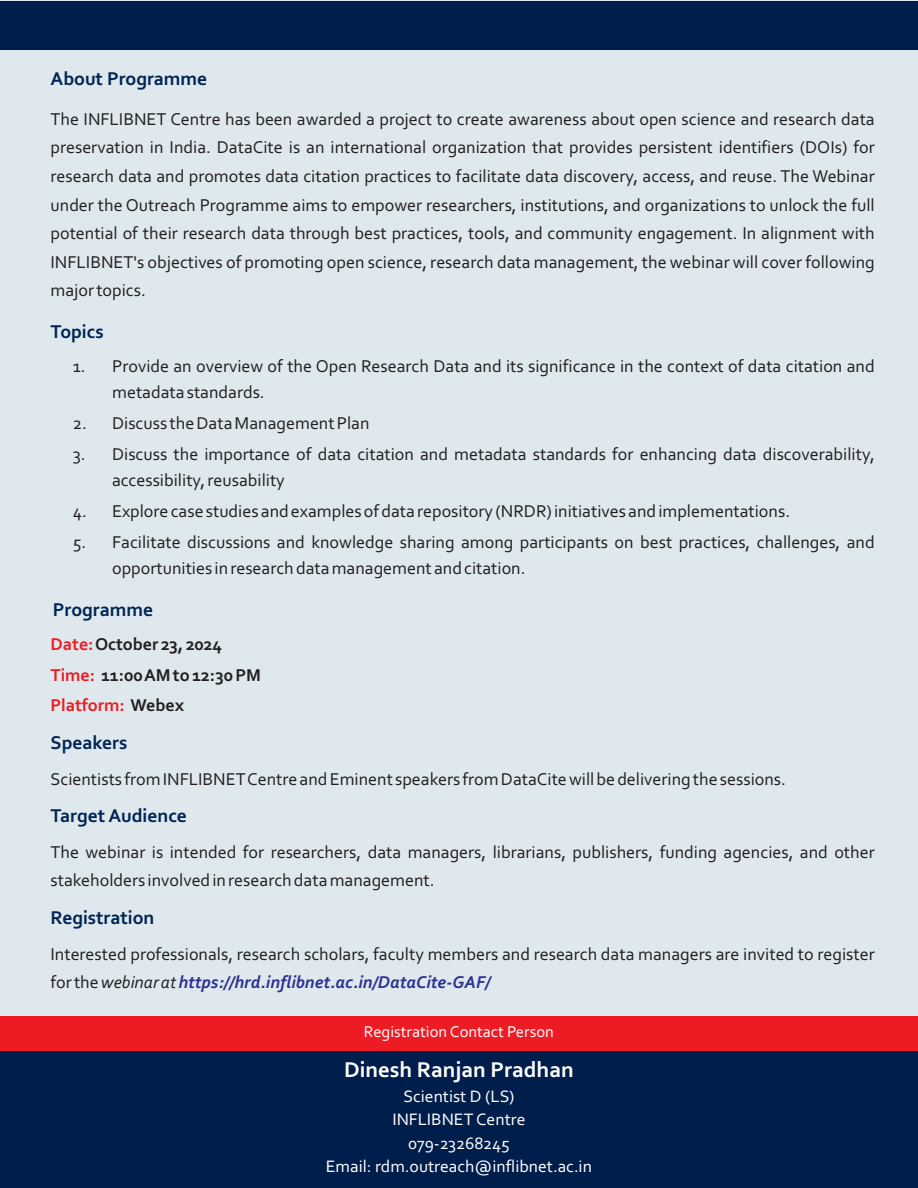
<style>
.page{position:relative;width:918px;height:1188px;background:#dfe9ed}
.page>*{position:absolute;margin:0;border:0;box-sizing:border-box;transform-origin:0 0}
.t1{font:700 22.5px "Corbel";color:#fff}
.t2{font:700 19.5px "Corbel";color:#002454}
.t3{font:18px/28.5px "Corbel";color:#231f20}
.t4{font:700 18px/30.8px "Corbel";color:#231f20}
.t5{font:17.4px/23.4px "Corbel";color:#fff;text-align:center}
.t6{font:16.5px "Corbel";color:#fff}
.s1{color:#ed1c24}
.s2{font-style:italic}
.s3{font-weight:700;font-style:italic;color:#2e3092}
</style>
<div class="page">
<div style="left:0;top:1049px;width:918px;height:139px;background:#001e4c"></div>
<div style="left:0;top:1016px;width:918px;height:35px;background:#ed1c24"></div>
<div style="left:0;top:1px;width:918px;height:48px;background:#001e4c"></div>
<p class="t2" style="left:51px;top:70px;width:158px">About Programme</p>
<p class="t3" style="left:51px;top:106px;width:826px;text-align:justify">The INFLIBNET Centre has been awarded a project to create awareness about open science and research data preservation in India. DataCite is an international organization that provides persistent identifiers (DOIs) for research data and promotes data citation practices to facilitate data discovery, access, and reuse. The Webinar under the Outreach Programme aims to empower researchers, institutions, and organizations to unlock the full potential of their research data through best practices, tools, and community engagement. In alignment with INFLIBNET's objectives of promoting open science, research data management, the webinar will cover following major topics.</p>
<p class="t2" style="left:51px;top:324px;width:55px">Topics</p>
<p class="t3" style="left:112px;top:354px;width:764px;line-height:26.4px;text-indent:-39px">1. Provide an overview of the Open Research Data and its significance in the context of data citation and metadata standards.</p>
<p class="t3" style="left:73px;top:410px;width:298px">2. Discuss the Data Management Plan</p>
<p class="t3" style="left:112px;top:442px;width:764px;line-height:26.4px;text-indent:-39px">3. Discuss the importance of data citation and metadata standards for enhancing data discoverability, accessibility, reusability</p>
<p class="t3" style="left:73px;top:498px;width:719px">4. Explore case studies and examples of data repository (NRDR) initiatives and implementations.</p>
<p class="t3" style="left:112px;top:530px;width:764px;line-height:26.4px;text-indent:-39px">5. Facilitate discussions and knowledge sharing among participants on best practices, challenges, and opportunities in research data management and citation.</p>
<p class="t2" style="left:53px;top:602px;width:102px">Programme</p>
<p class="t4" style="left:51px;top:630px;width:212px"><span class="s1">Date:</span> October 23, 2024<br><span class="s1">Time:</span> 11:00 AM to 12:30 PM<br><span class="s1">Platform:</span> Webex</p>
<p class="t2" style="left:51px;top:734px;width:78px">Speakers</p>
<p class="t3" style="left:51px;top:766px;width:737px">Scientists from INFLIBNET Centre and Eminent speakers from DataCite will be delivering the sessions.</p>
<p class="t2" style="left:51px;top:807px;width:138px">Target Audience</p>
<p class="t3" style="left:51px;top:839px;width:826px">The webinar is intended for researchers, data managers, librarians, publishers, funding agencies, and other stakeholders involved in research data management.</p>
<p class="t2" style="left:51px;top:909px;width:105px">Registration</p>
<p class="t3" style="left:51px;top:941px;width:826px">Interested professionals, research scholars, faculty members and research data managers are invited to register for the <span class="s2">webinar at</span> <span class="s3">https://hrd.inflibnet.ac.in/DataCite-GAF/</span></p>
<p class="t6" style="left:364px;top:1025px;width:191px">Registration Contact Person</p>
<p class="t1" style="left:344px;top:1060px;width:231px">Dinesh Ranjan Pradhan</p>
<p class="t5" style="left:326px;top:1086px;width:268px">Scientist D (LS)<br>INFLIBNET Centre<br>079-23268245<br>Email: rdm.outreach@inflibnet.ac.in</p>
</div>
